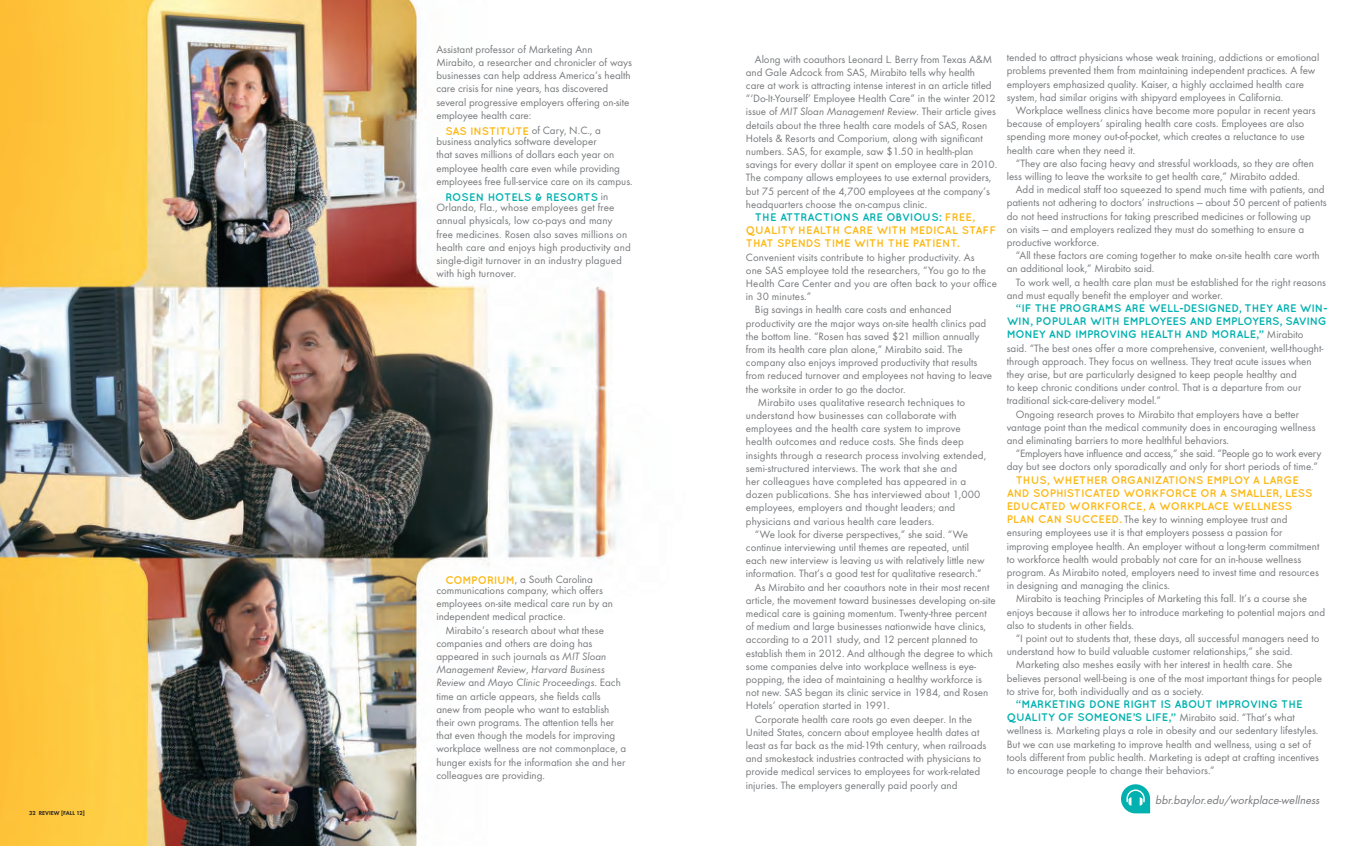
<style>
.page{position:relative;width:1368px;height:846px;background:#fff}
.page>*{position:absolute;margin:0;border:0;box-sizing:border-box;transform-origin:0 0}
.t1{font:italic 12px "Function";color:#76787b}
.t2{font:11px/13.2px "Function";color:#76787b}
.t3{font:700 6px "Function";color:#231f20}
.s1{font-family:"Quicksand";font-weight:700;color:#fcb814}
.s2{font-family:"Quicksand";font-weight:700;color:#00b1b0}
.s3{font-style:italic}
</style>
<div class="page">
<img style="left:0;top:0;width:1151px;height:846px">
<svg style="left:1121px;top:784px;width:29px;height:29px"></svg>
<p class="t3" style="left:29px;top:810px;width:57px">32 REVIEW [FALL 12]</p>
<p class="t2" style="left:436px;top:43px;width:197px">Assistant professor of Marketing Ann Mirabito, a researcher and chronicler of ways businesses can help address America’s health care crisis for nine years, has discovered several progressive employers offering on-site employee health care:</p>
<p class="t2" style="left:436px;top:125px;width:166px;line-height:11.2px;text-indent:9px"><span class="s1">SAS INSTITUTE</span> of Cary, N.C., a business analytics software developer</p>
<p class="t2" style="left:436px;top:148px;width:198px">that saves millions of dollars each year on employee health care even while providing employees free full-service care on its campus.</p>
<p class="t2" style="left:436px;top:192px;width:180px;line-height:10.2px;text-align:center"><span class="s2">ROSEN HOTELS &amp; RESORTS</span> in<br>Orlando, Fla., whose employees get free</p>
<p class="t2" style="left:436px;top:214px;width:196px">annual physicals, low co-pays and many free medicines. Rosen also saves millions on health care and enjoys high productivity and single-digit turnover in an industry plagued with high turnover.</p>
<p class="t2" style="left:436px;top:574px;width:168px;line-height:11.2px;text-align:center"><span class="s1">COMPORIUM</span>, a South Carolina communications company, which offers</p>
<p class="t2" style="left:436px;top:597px;width:178px">employees on-site medical care run by an independent medical practice.</p>
<p class="t2" style="left:436px;top:623px;width:191px;text-indent:9px">Mirabito’s research about what these companies and others are doing has appeared in such journals as <span class="s3">MIT Sloan Management Review</span>, <span class="s3">Harvard Business Review</span> and <span class="s3">Mayo Clinic Proceedings</span>. Each time an article appears, she fields calls anew from people who want to establish their own programs. The attention tells her that even though the models for improving workplace wellness are not commonplace, a hunger exists for the information she and her colleagues are providing.</p>
<p class="t2" style="left:746px;top:52px;width:253px;text-indent:9px">Along with coauthors Leonard L. Berry from Texas A&amp;M and Gale Adcock from SAS, Mirabito tells why health<br>care at work is attracting intense interest in an article titled “‘Do-It-Yourself’ Employee Health Care” in the winter 2012 issue of <span class="s3">MIT Sloan Management Review</span>. Their article gives details about the three health care models of SAS, Rosen Hotels &amp; Resorts and Comporium, along with significant numbers. SAS, for example, saw $1.50 in health-plan savings for every dollar it spent on employee care in 2010.<br>The company allows employees to use external providers, but 75 percent of the 4,700 employees at the company’s headquarters choose the on-campus clinic.</p>
<p class="t2" style="left:746px;top:211px;width:253px;text-indent:9px"><span class="s2">THE ATTRACTIONS ARE OBVIOUS:</span> <span class="s1">FREE, QUALITY HEALTH CARE WITH MEDICAL STAFF THAT SPENDS TIME WITH THE PATIENT.<br></span>Convenient visits contribute to higher productivity. As<br>one SAS employee told the researchers, “You go to the Health Care Center and you are often back to your office in 30 minutes.”</p>
<p class="t2" style="left:746px;top:303px;width:248px;text-indent:9px">Big savings in health care costs and enhanced productivity are the major ways on-site health clinics pad the bottom line. “Rosen has saved $21 million annually from its health care plan alone,” Mirabito said. The company also enjoys improved productivity that results from reduced turnover and employees not having to leave the worksite in order to go the doctor.</p>
<p class="t2" style="left:746px;top:396px;width:242px;text-indent:12px">Mirabito uses qualitative research techniques to understand how businesses can collaborate with employees and the health care system to improve health outcomes and reduce costs. She finds deep insights through a research process involving extended, semi-structured interviews. The work that she and<br>her colleagues have completed has appeared in a dozen publications. She has interviewed about 1,000 employees, employers and thought leaders; and physicians and various health care leaders.</p>
<p class="t2" style="left:746px;top:528px;width:240px;text-indent:9px">“We look for diverse perspectives,” she said. “We continue interviewing until themes are repeated, until each new interview is leaving us with relatively little new information. That’s a good test for qualitative research.”</p>
<p class="t2" style="left:746px;top:580px;width:252px;text-indent:9px">As Mirabito and her coauthors note in their most recent article, the movement toward businesses developing on-site medical care is gaining momentum. Twenty-three percent of medium and large businesses nationwide have clinics, according to a 2011 study, and 12 percent planned to establish them in 2012. And although the degree to which some companies delve into workplace wellness is eye&shy;popping, the idea of maintaining a healthy workforce is not new. SAS began its clinic service in 1984, and Rosen Hotels’ operation started in 1991.</p>
<p class="t2" style="left:746px;top:712px;width:242px;text-indent:9px">Corporate health care roots go even deeper. In the United States, concern about employee health dates at least as far back as the mid-19th century, when railroads and smokestack industries contracted with physicians to provide medical services to employees for work-related injuries. The employers generally paid poorly and</p>
<p class="t2" style="left:1007px;top:51px;width:314px">tended to attract physicians whose weak training, addictions or emotional problems prevented them from maintaining independent practices. A few employers emphasized quality. Kaiser, a highly acclaimed health care system, had similar origins with shipyard employees in California.</p>
<p class="t2" style="left:1007px;top:104px;width:310px;text-indent:9px">Workplace wellness clinics have become more popular in recent years because of employers’ spiraling health care costs. Employees are also spending more money out-of-pocket, which creates a reluctance to use health care when they need it.</p>
<p class="t2" style="left:1007px;top:157px;width:309px;text-indent:9px">“They are also facing heavy and stressful workloads, so they are often less willing to leave the worksite to get health care,” Mirabito added.</p>
<p class="t2" style="left:1007px;top:183px;width:321px;text-indent:9px">Add in medical staff too squeezed to spend much time with patients, and patients not adhering to doctors’ instructions — about 50 percent of patients do not heed instructions for taking prescribed medicines or following up<br>on visits — and employers realized they must do something to ensure a productive workforce.</p>
<p class="t2" style="left:1007px;top:249px;width:314px;text-indent:9px">“All these factors are coming together to make on-site health care worth an additional look,” Mirabito said.</p>
<p class="t2" style="left:1007px;top:275px;width:321px;text-indent:9px">To work well, a health care plan must be established for the right reasons and must equally benefit the employer and worker.</p>
<p class="t2" style="left:1007px;top:302px;width:322px;text-indent:9px"><span class="s2">“IF THE PROGRAMS ARE WELL-DESIGNED, THEY ARE WIN-WIN, POPULAR WITH EMPLOYEES AND EMPLOYERS, SAVING MONEY AND IMPROVING HEALTH AND MORALE,”</span> Mirabito<br>said. “The best ones offer a more comprehensive, convenient, well-thought&shy;through approach. They focus on wellness. They treat acute issues when they arise, but are particularly designed to keep people healthy and<br>to keep chronic conditions under control. That is a departure from our traditional sick-care-delivery model.”</p>
<p class="t2" style="left:1007px;top:407px;width:310px;text-indent:9px">Ongoing research proves to Mirabito that employers have a better vantage point than the medical community does in encouraging wellness and eliminating barriers to more healthful behaviors.</p>
<p class="t2" style="left:1007px;top:447px;width:316px;text-indent:9px">“Employers have influence and access,” she said. “People go to work every day but see doctors only sporadically and only for short periods of time.”</p>
<p class="t2" style="left:1007px;top:473px;width:314px;text-indent:9px"><span class="s1">THUS, WHETHER ORGANIZATIONS EMPLOY A LARGE AND SOPHISTICATED WORKFORCE OR A SMALLER, LESS EDUCATED WORKFORCE, A WORKPLACE WELLNESS PLAN CAN SUCCEED.</span> The key to winning employee trust and ensuring employees use it is that employers possess a passion for improving employee health. An employer without a long-term commitment to workforce health would probably not care for an in-house wellness program. As Mirabito noted, employers need to invest time and resources in designing and managing the clinics.</p>
<p class="t2" style="left:1007px;top:592px;width:320px;text-indent:9px">Mirabito is teaching Principles of Marketing this fall. It’s a course she enjoys because it allows her to introduce marketing to potential majors and also to students in other fields.</p>
<p class="t2" style="left:1007px;top:632px;width:314px;text-indent:9px">“I point out to students that, these days, all successful managers need to understand how to build valuable customer relationships,” she said.</p>
<p class="t2" style="left:1007px;top:658px;width:317px;text-indent:9px">Marketing also meshes easily with her interest in health care. She believes personal well-being is one of the most important things for people to strive for, both individually and as a society.</p>
<p class="t2" style="left:1007px;top:698px;width:314px;text-indent:9px"><span class="s2">“MARKETING DONE RIGHT IS ABOUT IMPROVING THE QUALITY OF SOMEONE’S LIFE,”</span> Mirabito said. “That’s what wellness is. Marketing plays a role in obesity and our sedentary lifestyles.<br>But we can use marketing to improve health and wellness, using a set of tools different from public health. Marketing is adept at crafting incentives to encourage people to change their behaviors.”</p>
<p class="t1" style="left:1155px;top:793px;width:168px">bbr.baylor.edu/workplace-wellness</p>
</div>
